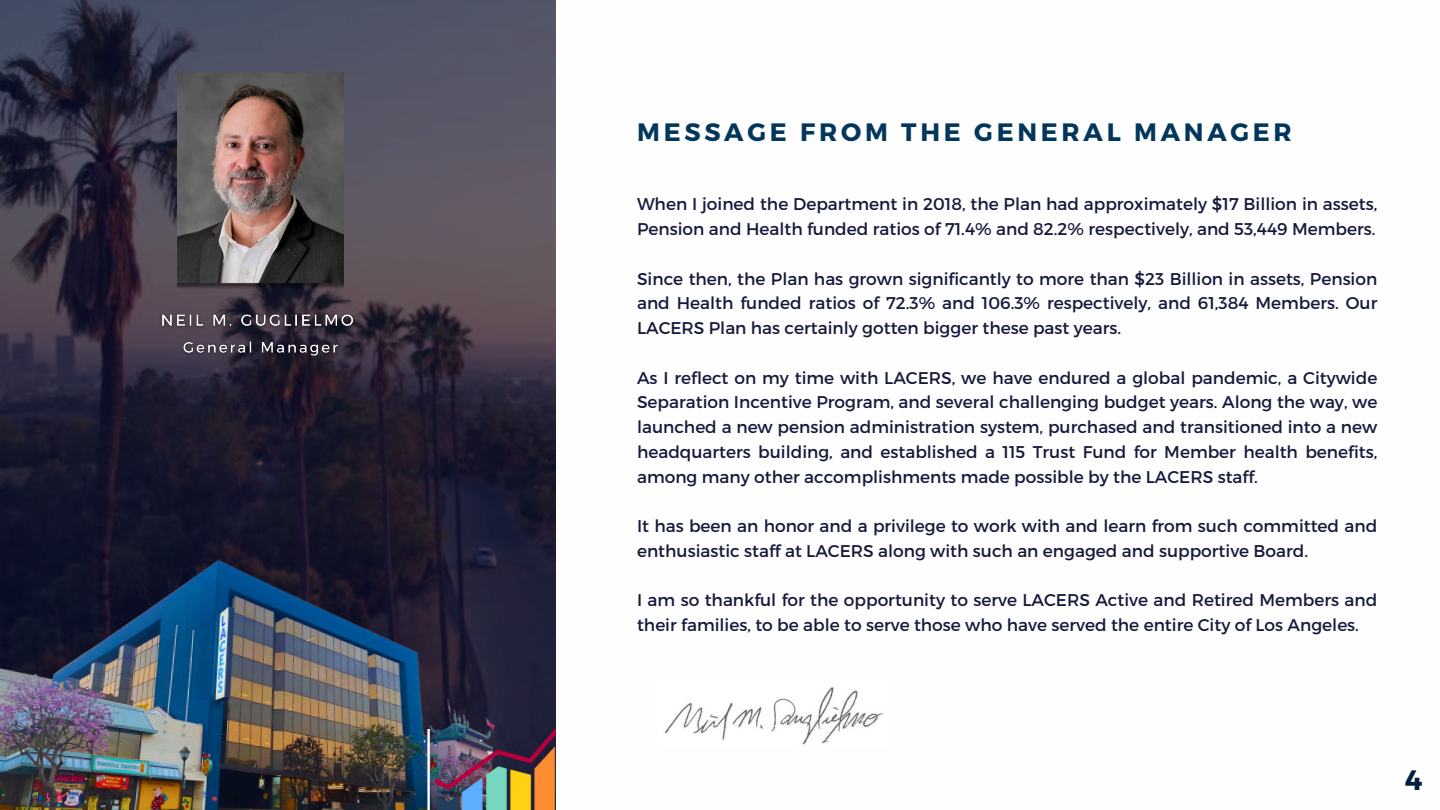
<style>
.page{position:relative;width:1440px;height:810px;background:#fff}
.page>*{position:absolute;margin:0;border:0;box-sizing:border-box;transform-origin:0 0}
.t1{font:700 28px "Montserrat";color:#012040}
.t2{font:700 25.1px "Montserrat";letter-spacing:.15em;color:#02375b}
.t3{font:17px/24.8px "Montserrat";color:#15193b}
</style>
<div class="page">
<img style="left:0;top:0;width:556px;height:729px">
<img style="left:665px;top:687px;width:218px;height:58px">
<img style="left:178px;top:71px;width:165px;height:221px">
<img style="left:0;top:449px;width:509px;height:361px">
<img style="left:422px;top:729px;width:134px;height:81px">
<img style="left:155px;top:309px;width:208px;height:54px">
<p class="t2" style="left:637px;top:116px;width:656px">MESSAGE FROM THE GENERAL MANAGER</p>
<p class="t3" style="left:637px;top:191px;width:742px">When I joined the Department in 2018, the Plan had approximately $17 Billion in assets,<br>Pension and Health funded ratios of 71.4% and 82.2% respectively, and 53,449 Members.</p>
<h2 class="t3" style="left:637px;top:265px;width:742px;text-align:justify">Since then, the Plan has grown significantly to more than $23 Billion in assets, Pension and Health funded ratios of 72.3% and 106.3% respectively, and 61,384 Members. Our LACERS Plan has certainly gotten bigger these past years.</h2>
<p class="t3" style="left:637px;top:364px;width:742px;text-align:justify">As I reflect on my time with LACERS, we have endured a global pandemic, a Citywide Separation Incentive Program, and several challenging budget years. Along the way, we launched a new pension administration system, purchased and transitioned into a new headquarters building, and established a 115 Trust Fund for Member health benefits, among many other accomplishments made possible by the LACERS staff.</p>
<p class="t3" style="left:637px;top:513px;width:742px">It has been an honor and a privilege to work with and learn from such committed and enthusiastic staff at LACERS along with such an engaged and supportive Board.</p>
<p class="t3" style="left:637px;top:587px;width:742px">I am so thankful for the opportunity to serve LACERS Active and Retired Members and their families, to be able to serve those who have served the entire City of Los Angeles.</p>
<h1 class="t1" style="left:1405px;top:762px;width:19px">4</h1>
</div>
